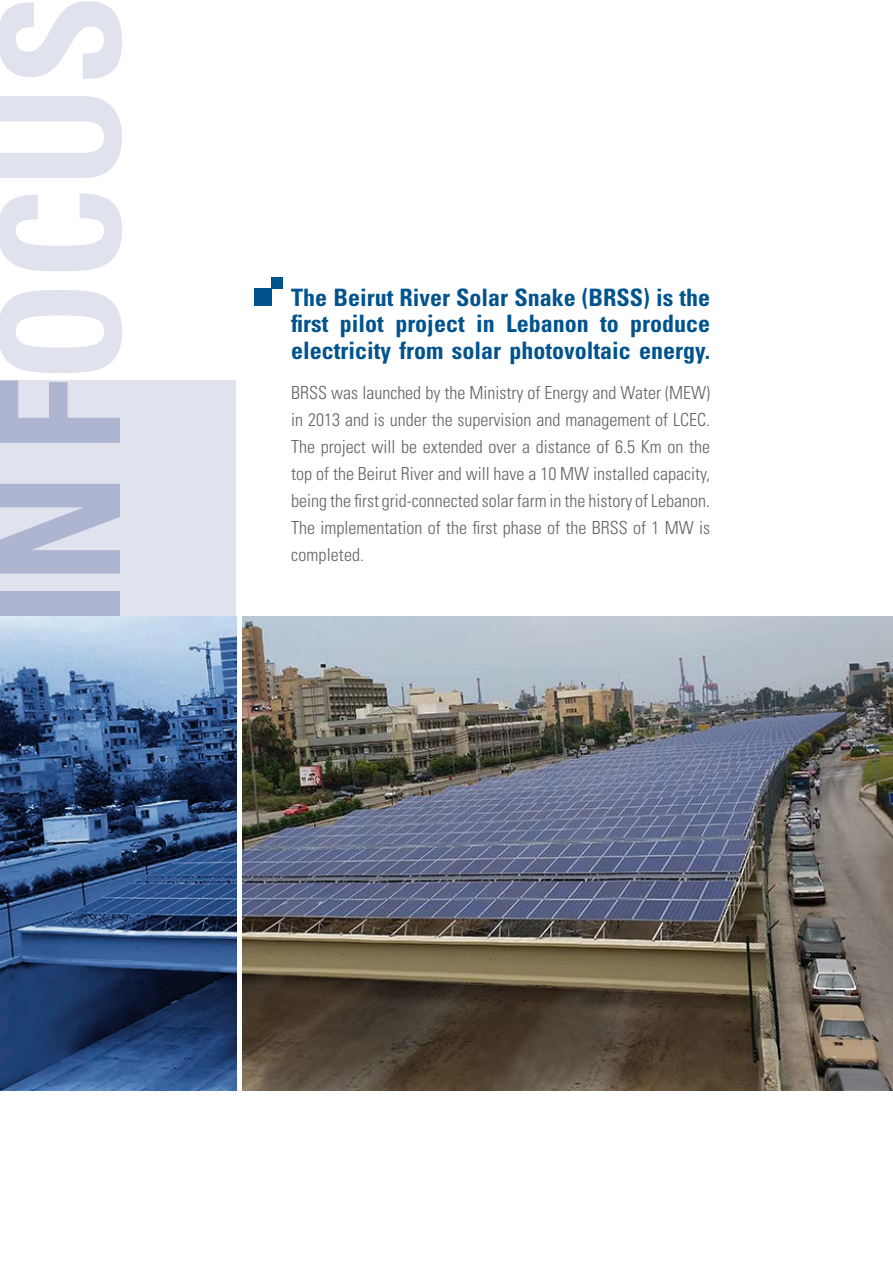
<style>
.page{position:relative;width:893px;height:1263px;background:#fff}
.page>*{position:absolute;margin:0;border:0;box-sizing:border-box;transform-origin:0 0}
.t1{font:700 condensed 166.5px "Univers";color:#e0e3ee}
.main_titles{font:700 condensed 24px/26.7px "Univers";color:#01538e;text-align:justify}
.body_text{font:300 condensed 18px/27px "Univers";color:#636366;text-align:justify}
.s1{color:#c6cce0}
</style>
<div class="page">
<hr style="left:0;top:143px;width:1px;height:237px;background:#01538e">
<div style="left:0;top:380px;width:237px;height:237px;background:#e0e3ee"></div>
<div style="left:254px;top:289px;width:17px;height:17px;background:#01538e"></div>
<div style="left:271px;top:277px;width:12px;height:12px;background:#01538e"></div>
<img style="left:242px;top:617px;width:651px;height:473px">
<svg style="left:0;top:617px;width:237px;height:473px;background:#405d88"></svg>
<h1 class="t1" style="left:-41px;top:627px;width:635px;rotate:-90deg"><span class="s1">IN F</span>OCUS</h1>
<p class="main_titles" style="left:291px;top:284px;width:420px">The Beirut River Solar Snake (BRSS) is the first pilot project in Lebanon to produce electricity from solar photovoltaic energy.</p>
<p class="body_text" style="left:291px;top:379px;width:420px">BRSS was launched by the Ministry of Energy and Water (MEW) in 2013 and is under the supervision and management of LCEC.<br>The project will be extended over a distance of 6.5 Km on the top of the Beirut River and will have a 10 MW installed capacity, being the first grid-connected solar farm in the history of Lebanon.<br>The implementation of the first phase of the BRSS of 1 MW is completed.</p>
</div>
